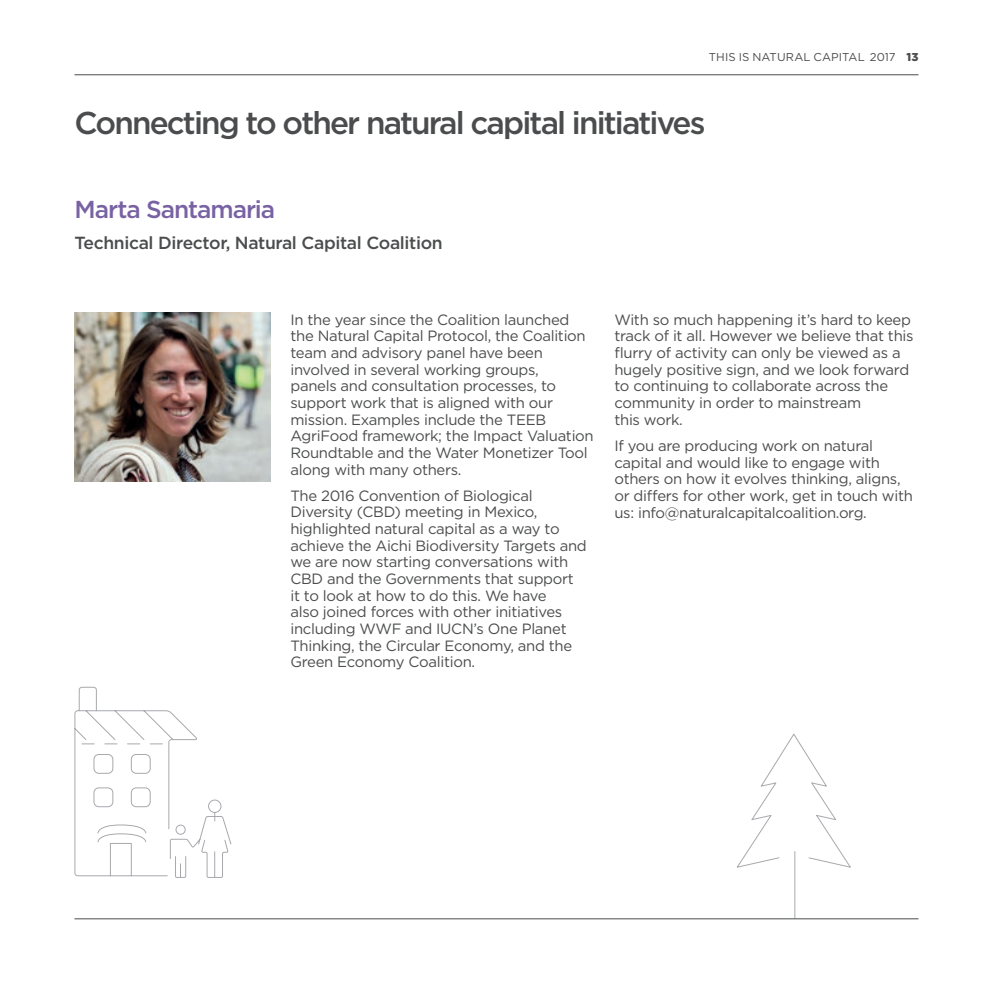
<style>
.page{position:relative;width:993px;height:993px;background:#fff}
.page>*{position:absolute;margin:0;border:0;box-sizing:border-box;transform-origin:0 0}
.t1{font:500 31.5px "Gotham";letter-spacing:-.06em;color:#4b4c4d}
.t2{font:500 24.5px "Gotham";letter-spacing:-.04em;color:#7962a3}
.t3{font:500 17.5px "Gotham";letter-spacing:-.02em;color:#4b4c4d}
.t4{font:14.88px/16.6px "Gotham";letter-spacing:-.02em;color:#4b4c4d}
.t5{font:11.38px "Gotham";letter-spacing:.01em;color:#4b4c4d}
.s1{font-weight:900}
</style>
<div class="page">
<img style="left:74px;top:313px;width:196px;height:168px">
<svg style="left:737px;top:733px;width:114px;height:135px"></svg>
<hr style="left:794px;top:851px;width:1px;height:66px;background:#a8a9ad">
<hr style="left:75px;top:74px;width:842px;height:1px;background:#4b4c4d">
<hr style="left:75px;top:918px;width:842px;height:1px;background:#4b4c4d">
<svg style="left:74px;top:686px;width:158px;height:192px"></svg>
<p class="t5" style="left:708px;top:50px;width:211px">THIS IS NATURAL CAPITAL 2017 <span class="s1">13</span></p>
<h1 class="t1" style="left:74px;top:103px;width:632px">Connecting to other natural capital initiatives</h1>
<h2 class="t2" style="left:74px;top:193px;width:202px">Marta Santamaria</h2>
<p class="t3" style="left:74px;top:231px;width:370px">Technical Director, Natural Capital Coalition</p>
<p class="t4" style="left:290px;top:311px;width:305px">In the year since the Coalition launched the Natural Capital Protocol, the Coalition team and advisory panel have been involved in several working groups,<br>panels and consultation processes, to support work that is aligned with our mission. Examples include the TEEB AgriFood framework; the Impact Valuation Roundtable and the Water Monetizer Tool along with many others.</p>
<p class="t4" style="left:290px;top:486px;width:298px">The 2016 Convention of Biological Diversity (CBD) meeting in Mexico, highlighted natural capital as a way to achieve the Aichi Biodiversity Targets and we are now starting conversations with CBD and the Governments that support it to look at how to do this. We have<br>also joined forces with other initiatives including WWF and IUCN’s One Planet Thinking, the Circular Economy, and the Green Economy Coalition.</p>
<p class="t4" style="left:614px;top:311px;width:300px">With so much happening it’s hard to keep track of it all. However we believe that this flurry of activity can only be viewed as a hugely positive sign, and we look forward to continuing to collaborate across the community in order to mainstream<br>this work.</p>
<p class="t4" style="left:614px;top:437px;width:300px">If you are producing work on natural capital and would like to engage with others on how it evolves thinking, aligns, or differs for other work, get in touch with us: info@naturalcapitalcoalition.org.</p>
</div>
